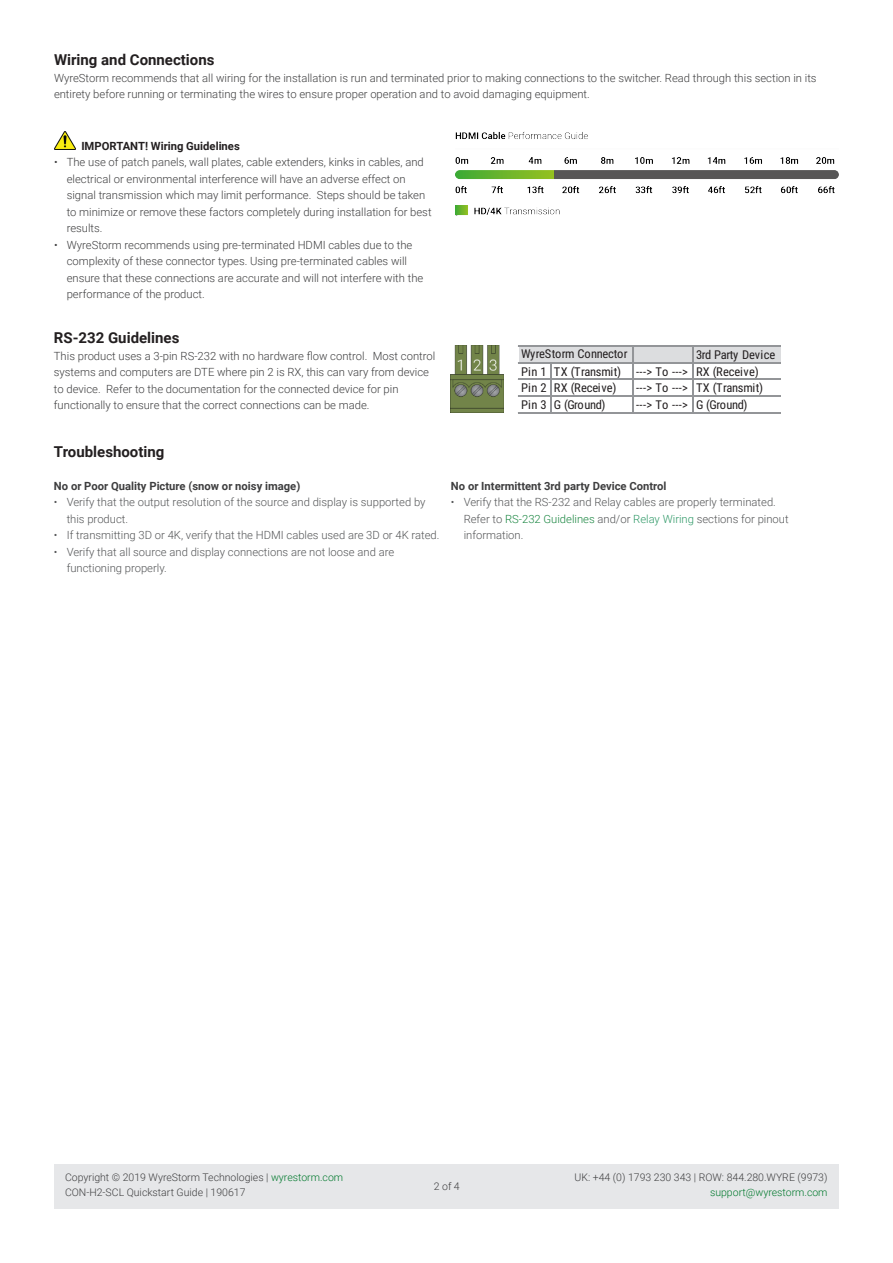
<style>
.page{position:relative;width:893px;height:1263px;background:#fff}
.page>*{position:absolute;margin:0;border:0;box-sizing:border-box;transform-origin:0 0}
.t1{font:700 15px "Roboto";color:#231f20}
.t2{font:12.15px "Roboto Condensed";letter-spacing:-.015em;color:#231f20}
.t3{font:12.15px "Roboto Condensed";letter-spacing:.01em;color:#231f20}
.t4{font:300 11.25px/16.5px "Roboto";color:#3e3e3f}
.t5{font:300 11.25px/16.5px "Roboto";color:#545557}
.t6{font:700 11.25px "Roboto";color:#3e3e3f}
.t7{font:700 11.25px "Roboto";color:#231f20}
.t8{font:300 10.5px "Roboto";color:#3e3e3f}
.t9{font:300 10.5px "Roboto";color:#00792c}
.s1{color:#1a8641}
.s2{color:#309968}
.s3{color:#00792c}
</style>
<div class="page">
<div style="left:54px;top:1164px;width:785px;height:45px;background:#e6e7e9"></div>
<img style="left:54px;top:131px;width:22px;height:19px">
<img style="left:455px;top:131px;width:384px;height:85px">
<img style="left:451px;top:346px;width:52px;height:67px">
<div style="left:519px;top:347px;width:262px;height:16px;background:#dcdddf"></div>
<hr style="left:633px;top:347px;width:1px;height:66px;background:#939598">
<hr style="left:693px;top:347px;width:1px;height:66px;background:#939598">
<hr style="left:551px;top:363px;width:1px;height:50px;background:#939598">
<hr style="left:518px;top:346px;width:263px;height:1px;background:#939598">
<hr style="left:518px;top:362px;width:263px;height:1px;background:#939598">
<hr style="left:518px;top:379px;width:263px;height:1px;background:#939598">
<hr style="left:518px;top:395px;width:263px;height:2px;background:#939598">
<hr style="left:518px;top:412px;width:263px;height:1px;background:#939598">
<p class="t1" style="left:54px;top:49px;width:162px">Wiring and Connections</p>
<p class="t4" style="left:54px;top:69px;width:764px">WyreStorm recommends that all wiring for the installation is run and terminated prior to making connections to the switcher. Read through this section in its entirety before running or terminating the wires to ensure proper operation and to avoid damaging equipment.</p>
<p class="t7" style="left:81px;top:138px;width:160px">IMPORTANT! Wiring Guidelines</p>
<p class="t4" style="left:67px;top:154px;width:366px;text-indent:-13px">• The use of patch panels, wall plates, cable extenders, kinks in cables, and electrical or environmental interference will have an adverse effect on signal transmission which may limit performance. Steps should be taken to minimize or remove these factors completely during installation for best results.</p>
<p class="t4" style="left:67px;top:236px;width:358px;text-indent:-13px">• WyreStorm recommends using pre-terminated HDMI cables due to the complexity of these connector types. Using pre-terminated cables will ensure that these connections are accurate and will not interfere with the performance of the product.</p>
<p class="t4" style="left:455px;top:204px;width:4px">.</p>
<p class="t1" style="left:54px;top:327px;width:127px">RS-232 Guidelines</p>
<p class="t4" style="left:54px;top:347px;width:383px">This product uses a 3-pin RS-232 with no hardware flow control. Most control systems and computers are DTE where pin 2 is RX, this can vary from device to device. Refer to the documentation for the connected device for pin functionally to ensure that the correct connections can be made.</p>
<p class="t2" style="left:696px;top:346px;width:81px">3rd Party Device</p>
<p class="t2" style="left:521px;top:345px;width:108px">WyreStorm Connector</p>
<p class="t2" style="left:521px;top:363px;width:101px">Pin 1 TX (Transmit)</p>
<p class="t3" style="left:636px;top:363px;width:124px">---&gt; To ---&gt; RX (Receive)</p>
<p class="t3" style="left:521px;top:379px;width:97px">Pin 2 RX (Receive)</p>
<p class="t2" style="left:636px;top:379px;width:128px">---&gt; To ---&gt; TX (Transmit)</p>
<p class="t2" style="left:521px;top:396px;width:86px">Pin 3 G (Ground)</p>
<p class="t2" style="left:636px;top:396px;width:113px">---&gt; To ---&gt; G (Ground)</p>
<p class="t1" style="left:54px;top:441px;width:112px">Troubleshooting</p>
<p class="t6" style="left:54px;top:478px;width:248px">No or Poor Quality Picture (snow or noisy image)</p>
<p class="t5" style="left:67px;top:494px;width:360px;text-indent:-13px">• Verify that the output resolution of the source and display is supported by this product.</p>
<p class="t5" style="left:54px;top:527px;width:387px">• If transmitting 3D or 4K, verify that the HDMI cables used are 3D or 4K rated.</p>
<p class="t5" style="left:67px;top:543px;width:329px;text-indent:-13px">• Verify that all source and display connections are not loose and are functioning properly.</p>
<p class="t6" style="left:451px;top:478px;width:217px">No or Intermittent 3rd party Device Control</p>
<p class="t5" style="left:464px;top:494px;width:327px;text-indent:-13px">• Verify that the RS-232 and Relay cables are properly terminated.<br>Refer to <span class="s1">RS-232 Guidelines</span> and/or <span class="s2">Relay Wiring</span> sections for pinout information.</p>
<p class="t8" style="left:65px;top:1170px;width:280px">Copyright © 2019 WyreStorm Technologies | <span class="s3">wyrestorm.com</span></p>
<p class="t8" style="left:65px;top:1185px;width:182px">CON-H2-SCL Quickstart Guide | 190617</p>
<p class="t8" style="left:434px;top:1178px;width:27px">2 of 4</p>
<p class="t8" style="left:574px;top:1170px;width:255px">UK: +44 (0) 1793 230 343 | ROW: 844.280.WYRE (9973)</p>
<p class="t9" style="left:710px;top:1185px;width:119px">support@wyrestorm.com</p>
</div>
